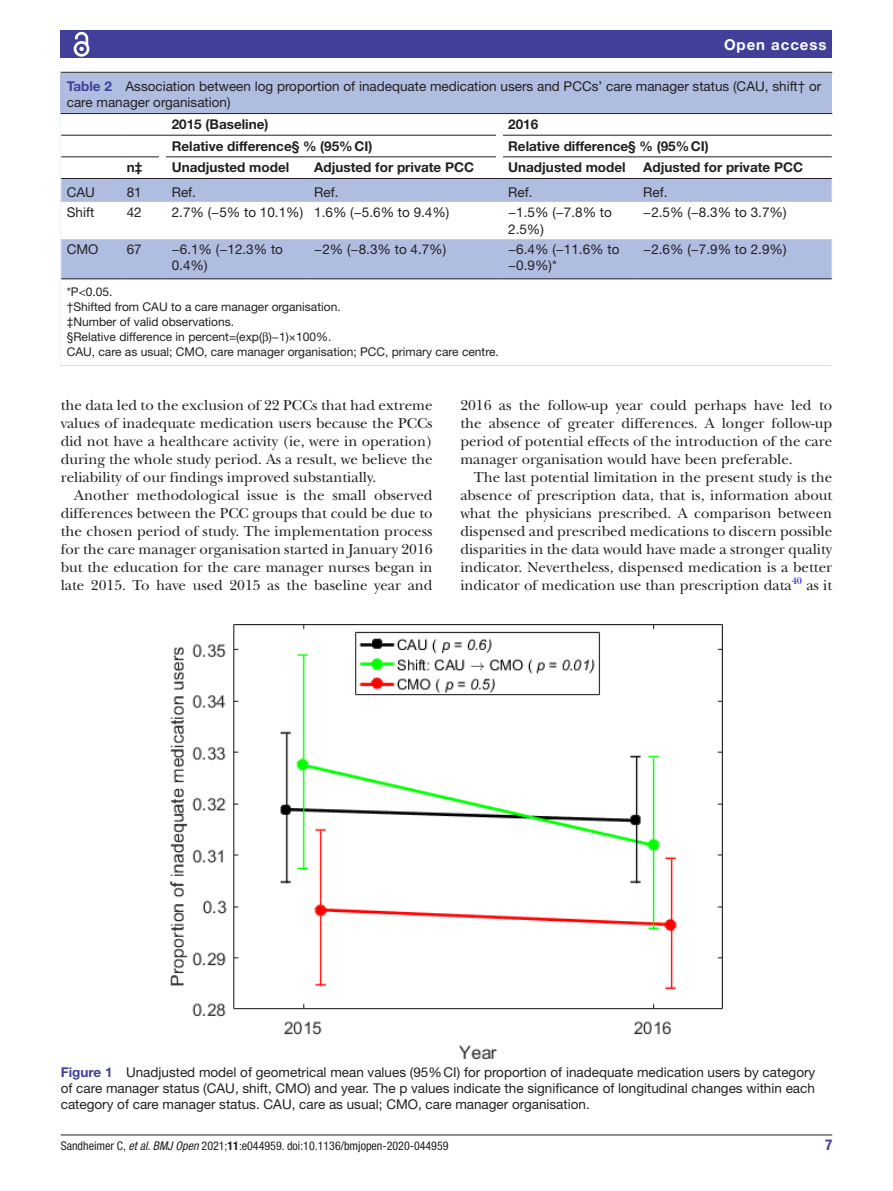
<style>
.page{position:relative;width:893px;height:1191px;background:#fff}
.page>*{position:absolute;margin:0;border:0;box-sizing:border-box;transform-origin:0 0}
.t1{font:15px/18px "New Baskerville";color:#231f20;text-align:justify}
.t2{font:700 15px "Helvetica Neue LT Std";letter-spacing:.065em;color:#fff}
.t3{font:700 condensed 15px "Helvetica Neue LT Std";color:#414099}
.t4{font:13.5px/16.2px "Helvetica Neue LT Std";color:#231f20}
.t5{font:700 13.5px "Helvetica Neue LT Std";color:#231f20}
.t6{font:12px/15px "Helvetica Neue LT Std";color:#231f20}
.t7{font:condensed 12px "Helvetica Neue LT Std";color:#231f20}
.t8{font:9.9px "New Baskerville";color:#00f}
.s1{font-weight:700;color:#414099}
.s2{font-style:italic}
.s3{font-weight:700}
</style>
<div class="page">
<hr style="left:61px;top:1134px;width:771px;height:1px;background:#231f20">
<div style="left:61px;top:31px;width:771px;height:27px;background:#414099"></div>
<svg style="left:73px;top:31px;width:17px;height:26px"></svg>
<div style="left:61px;top:73px;width:771px;height:292px;background:#afbde1"></div>
<hr style="left:61px;top:72px;width:771px;height:1px;background:#231f20">
<div style="left:61px;top:114px;width:771px;height:251px;background:#fff"></div>
<svg style="left:61px;top:179px;width:771px;height:99px"></svg>
<hr style="left:61px;top:113px;width:60px;height:1px;background:#231f20">
<hr style="left:121px;top:113px;width:45px;height:1px;background:#231f20">
<hr style="left:166px;top:113px;width:142px;height:1px;background:#231f20">
<hr style="left:308px;top:113px;width:194px;height:1px;background:#231f20">
<hr style="left:502px;top:113px;width:135px;height:1px;background:#231f20">
<hr style="left:637px;top:113px;width:195px;height:1px;background:#231f20">
<hr style="left:61px;top:135px;width:60px;height:1px;background:#231f20">
<hr style="left:121px;top:135px;width:45px;height:1px;background:#231f20">
<hr style="left:166px;top:135px;width:142px;height:1px;background:#231f20">
<hr style="left:308px;top:135px;width:194px;height:1px;background:#231f20">
<hr style="left:502px;top:135px;width:135px;height:1px;background:#231f20">
<hr style="left:637px;top:135px;width:195px;height:1px;background:#231f20">
<hr style="left:61px;top:156px;width:60px;height:1px;background:#231f20">
<hr style="left:61px;top:178px;width:60px;height:1px;background:#231f20">
<hr style="left:121px;top:156px;width:45px;height:1px;background:#231f20">
<hr style="left:121px;top:178px;width:45px;height:1px;background:#231f20">
<hr style="left:166px;top:156px;width:142px;height:1px;background:#231f20">
<hr style="left:166px;top:178px;width:142px;height:1px;background:#231f20">
<hr style="left:308px;top:156px;width:194px;height:1px;background:#231f20">
<hr style="left:308px;top:178px;width:194px;height:1px;background:#231f20">
<hr style="left:502px;top:156px;width:135px;height:1px;background:#231f20">
<hr style="left:502px;top:178px;width:135px;height:1px;background:#231f20">
<hr style="left:637px;top:156px;width:195px;height:1px;background:#231f20">
<hr style="left:637px;top:178px;width:195px;height:1px;background:#231f20">
<hr style="left:121px;top:278px;width:45px;height:1px;background:#231f20">
<hr style="left:166px;top:278px;width:142px;height:1px;background:#231f20">
<hr style="left:308px;top:278px;width:194px;height:1px;background:#231f20">
<hr style="left:502px;top:278px;width:135px;height:1px;background:#231f20">
<hr style="left:637px;top:278px;width:195px;height:1px;background:#231f20">
<hr style="left:61px;top:278px;width:60px;height:1px;background:#231f20">
<svg style="left:60px;top:114px;width:1px;height:88px"></svg>
<hr style="left:67px;top:296px;width:765px;height:1px;background:#fff">
<hr style="left:67px;top:311px;width:765px;height:1px;background:#fff">
<hr style="left:67px;top:326px;width:765px;height:1px;background:#fff">
<hr style="left:67px;top:341px;width:765px;height:1px;background:#fff">
<hr style="left:67px;top:356px;width:765px;height:1px;background:#fff">
<svg style="left:496px;top:133px;width:6px;height:4px"></svg>
<svg style="left:160px;top:155px;width:6px;height:4px"></svg>
<svg style="left:496px;top:155px;width:6px;height:4px"></svg>
<img style="left:171px;top:625px;width:551px;height:434px">
<svg style="left:263px;top:332px;width:5px;height:12px"></svg>
<p class="t2" style="left:724px;top:35px;width:104px">Open access</p>
<p class="t4" style="left:67px;top:77px;width:756px"><span class="s1">Table 2</span> Association between log proportion of inadequate medication users and PCCs’ care manager status (CAU, shift† or care manager organisation)</p>
<p class="t5" style="left:172px;top:116px;width:98px">2015 (Baseline)</p>
<p class="t5" style="left:508px;top:116px;width:32px">2016</p>
<p class="t5" style="left:172px;top:138px;width:202px">Relative difference§ % (95%CI)</p>
<p class="t5" style="left:508px;top:138px;width:202px">Relative difference§ % (95%CI)</p>
<p class="t5" style="left:127px;top:159px;width:17px">n‡</p>
<p class="t5" style="left:172px;top:159px;width:119px">Unadjusted model</p>
<p class="t5" style="left:314px;top:159px;width:161px">Adjusted for private PCC</p>
<p class="t5" style="left:508px;top:159px;width:119px">Unadjusted model</p>
<p class="t5" style="left:643px;top:159px;width:161px">Adjusted for private PCC</p>
<p class="t4" style="left:67px;top:184px;width:30px">CAU</p>
<p class="t4" style="left:127px;top:184px;width:17px">81</p>
<p class="t4" style="left:172px;top:184px;width:26px">Ref.</p>
<p class="t4" style="left:314px;top:184px;width:26px">Ref.</p>
<p class="t4" style="left:508px;top:184px;width:26px">Ref.</p>
<p class="t4" style="left:643px;top:184px;width:26px">Ref.</p>
<p class="t4" style="left:67px;top:204px;width:29px">Shift</p>
<p class="t4" style="left:127px;top:204px;width:17px">42</p>
<p class="t4" style="left:172px;top:204px;width:279px">2.7% (−5% to 10.1%) 1.6% (−5.6% to 9.4%)</p>
<p class="t4" style="left:508px;top:204px;width:105px">−1.5% (−7.8% to<br>2.5%)</p>
<p class="t4" style="left:643px;top:204px;width:145px">−2.5% (−8.3% to 3.7%)</p>
<p class="t4" style="left:67px;top:240px;width:33px">CMO</p>
<p class="t4" style="left:127px;top:240px;width:17px">67</p>
<p class="t4" style="left:172px;top:240px;width:113px">−6.1% (−12.3% to<br>0.4%)</p>
<p class="t4" style="left:314px;top:240px;width:133px">−2% (−8.3% to 4.7%)</p>
<p class="t4" style="left:508px;top:240px;width:113px">−6.4% (−11.6% to −0.9%)*</p>
<p class="t4" style="left:643px;top:240px;width:145px">−2.6% (−7.9% to 2.9%)</p>
<p class="t6" style="left:67px;top:284px;width:434px">*P&lt;0.05.<br>†Shifted from CAU to a care manager organisation.<br>‡Number of valid observations.<br>§Relative difference in percent=(exp( )−1)×100%.<br>CAU, care as usual; CMO, care manager organisation; PCC, primary care centre.</p>
<p class="t1" style="left:61px;top:396px;width:373px">the data led to the exclusion of 22 PCCs that had extreme values of inadequate medication users because the PCCs did not have a healthcare activity (ie, were in operation) during the whole study period. As a result, we believe the reliability of our findings improved substantially.</p>
<p class="t1" style="left:61px;top:486px;width:373px;text-indent:14px">Another methodological issue is the small observed differences between the PCC groups that could be due to the chosen period of study. The implementation process for the care manager organisation started in January 2016 but the education for the care manager nurses began in late 2015. To have used 2015 as the baseline year and</p>
<p class="t1" style="left:460px;top:396px;width:373px">2016 as the follow-up year could perhaps have led to the absence of greater differences. A longer follow-up period of potential effects of the introduction of the care manager organisation would have been preferable.</p>
<p class="t1" style="left:460px;top:468px;width:373px;text-indent:14px">The last potential limitation in the present study is the absence of prescription data, that is, information about what the physicians prescribed. A comparison between dispensed and prescribed medications to discern possible disparities in the data would have made a stronger quality indicator. Nevertheless, dispensed medication is a better indicator of medication use than prescription data</p>
<p class="t8" style="left:792px;top:574px;width:12px">40</p>
<p class="t1" style="left:806px;top:576px;width:27px">as it</p>
<p class="t4" style="left:61px;top:1063px;width:756px;text-align:justify"><span class="s1">Figure 1</span> Unadjusted model of geometrical mean values (95%CI) for proportion of inadequate medication users by category of care manager status (CAU, shift, CMO) and year. The p values indicate the significance of longitudinal changes within each category of care manager status. CAU, care as usual; CMO, care manager organisation.</p>
<p class="t7" style="left:61px;top:1138px;width:389px">Sandheimer C, <span class="s2">et al</span>. <span class="s2">BMJ Open</span> 2021;<span class="s3">11</span>:e044959. doi:10.1136/bmjopen-2020-044959</p>
<p class="t3" style="left:825px;top:1135px;width:9px">7</p>
</div>
